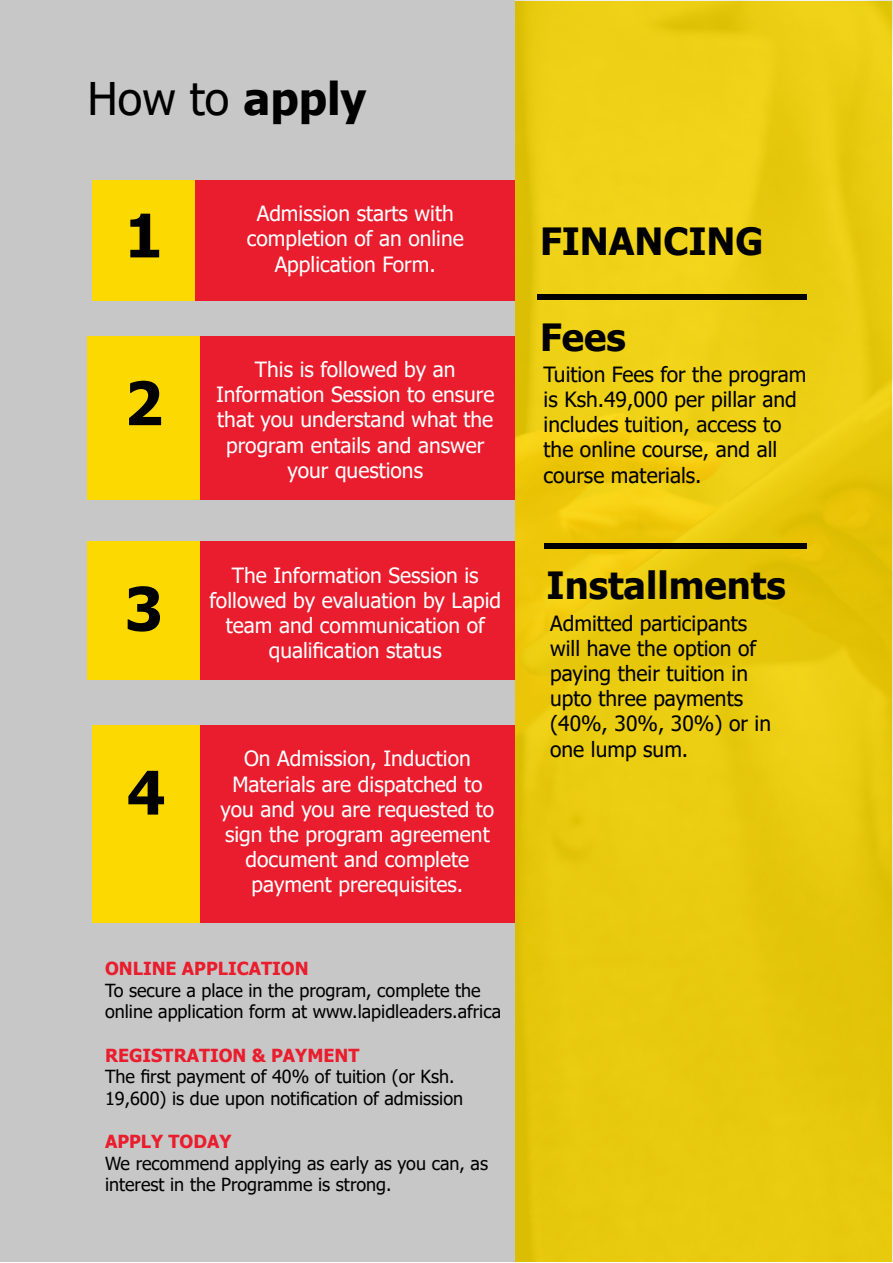
<style>
.page{position:relative;width:893px;height:1263px;background:#fff}
.page>*{position:absolute;margin:0;border:0;box-sizing:border-box;transform-origin:0 0}
.t1{font:700 60px "Tahoma";color:#000}
.t2{font:45px "Tahoma";color:#000}
.t3{font:700 37.5px "Tahoma";color:#000}
.t4{font:21px/25.2px "Tahoma";color:#fff;text-align:center}
.t5{font:21px/25.2px "Tahoma";color:#000}
.t6{font:18px/21.6px "Tahoma";color:#000}
.t7{font:700 18px "Tahoma";color:#e91d2d}
.s1{font-weight:700}
</style>
<div class="page">
<div style="left:1px;top:1px;width:514px;height:1261px;background:#c8c7c7"></div>
<div style="left:195px;top:180px;width:320px;height:120px;background:#e91d2d"></div>
<div style="left:92px;top:180px;width:103px;height:120px;background:#fcd900"></div>
<div style="left:195px;top:336px;width:320px;height:163px;background:#e91d2d"></div>
<div style="left:88px;top:336px;width:112px;height:163px;background:#fcd900"></div>
<div style="left:195px;top:541px;width:320px;height:138px;background:#e91d2d"></div>
<div style="left:88px;top:541px;width:112px;height:138px;background:#fcd900"></div>
<div style="left:199px;top:725px;width:316px;height:197px;background:#e91d2d"></div>
<div style="left:92px;top:725px;width:108px;height:197px;background:#fcd900"></div>
<img style="left:515px;top:1px;width:377px;height:1260px">
<div style="left:537px;top:294px;width:269px;height:6px;background:#000"></div>
<div style="left:544px;top:543px;width:262px;height:6px;background:#000"></div>
<p class="t2" style="left:88px;top:69px;width:280px">How to <span class="s1">apply</span></p>
<p class="t1" style="left:125px;top:193px;width:40px">1</p>
<p class="t1" style="left:125px;top:361px;width:40px">2</p>
<p class="t1" style="left:125px;top:567px;width:40px">3</p>
<p class="t1" style="left:127px;top:750px;width:40px">4</p>
<p class="t4" style="left:257px;top:202px;width:198px">Admission starts with</p>
<p class="t4" style="left:247px;top:227px;width:219px">completion of an online</p>
<p class="t4" style="left:275px;top:253px;width:163px">Application Form.</p>
<p class="t4" style="left:255px;top:358px;width:202px">This is followed by an</p>
<p class="t4" style="left:216px;top:383px;width:280px">Information Session to ensure</p>
<p class="t4" style="left:217px;top:408px;width:277px">that you understand what the</p>
<p class="t4" style="left:226px;top:434px;width:260px">program entails and answer</p>
<p class="t4" style="left:287px;top:459px;width:137px">your questions</p>
<p class="t4" style="left:232px;top:563px;width:248px">The Information Session is</p>
<p class="t4" style="left:209px;top:589px;width:293px">followed by evaluation by Lapid team and communication of</p>
<p class="t4" style="left:269px;top:639px;width:174px">qualification status</p>
<p class="t4" style="left:244px;top:747px;width:228px">On Admission, Induction</p>
<p class="t4" style="left:232px;top:772px;width:251px">Materials are dispatched to</p>
<p class="t4" style="left:220px;top:798px;width:275px">you and you are requested to</p>
<p class="t4" style="left:225px;top:823px;width:266px">sign the program agreement</p>
<p class="t4" style="left:246px;top:848px;width:225px">document and complete</p>
<p class="t4" style="left:252px;top:873px;width:213px">payment prerequisites.</p>
<p class="t7" style="left:105px;top:956px;width:205px">ONLINE APPLICATION</p>
<p class="t6" style="left:105px;top:980px;width:398px">To secure a place in the program, complete the online application form at www.lapidleaders.africa</p>
<p class="t7" style="left:105px;top:1042px;width:256px">REGISTRATION &amp; PAYMENT</p>
<p class="t6" style="left:105px;top:1067px;width:360px">The first payment of 40% of tuition (or Ksh.<br>19,600) is due upon notification of admission</p>
<p class="t7" style="left:105px;top:1129px;width:128px">APPLY TODAY</p>
<p class="t6" style="left:105px;top:1153px;width:385px">We recommend applying as early as you can, as interest in the Programme is strong.</p>
<p class="t3" style="left:540px;top:215px;width:225px">FINANCING</p>
<p class="t3" style="left:540px;top:311px;width:87px">Fees</p>
<p class="t5" style="left:544px;top:363px;width:264px">Tuition Fees for the program</p>
<p class="t5" style="left:544px;top:388px;width:255px">is Ksh.49,000 per pillar and includes tuition, access to the online course, and all course materials.</p>
<p class="t3" style="left:547px;top:559px;width:241px">Installments</p>
<p class="t5" style="left:550px;top:611px;width:222px">Admitted participants will have the option of paying their tuition in upto three payments (40%, 30%, 30%) or in one lump sum.</p>
</div>
